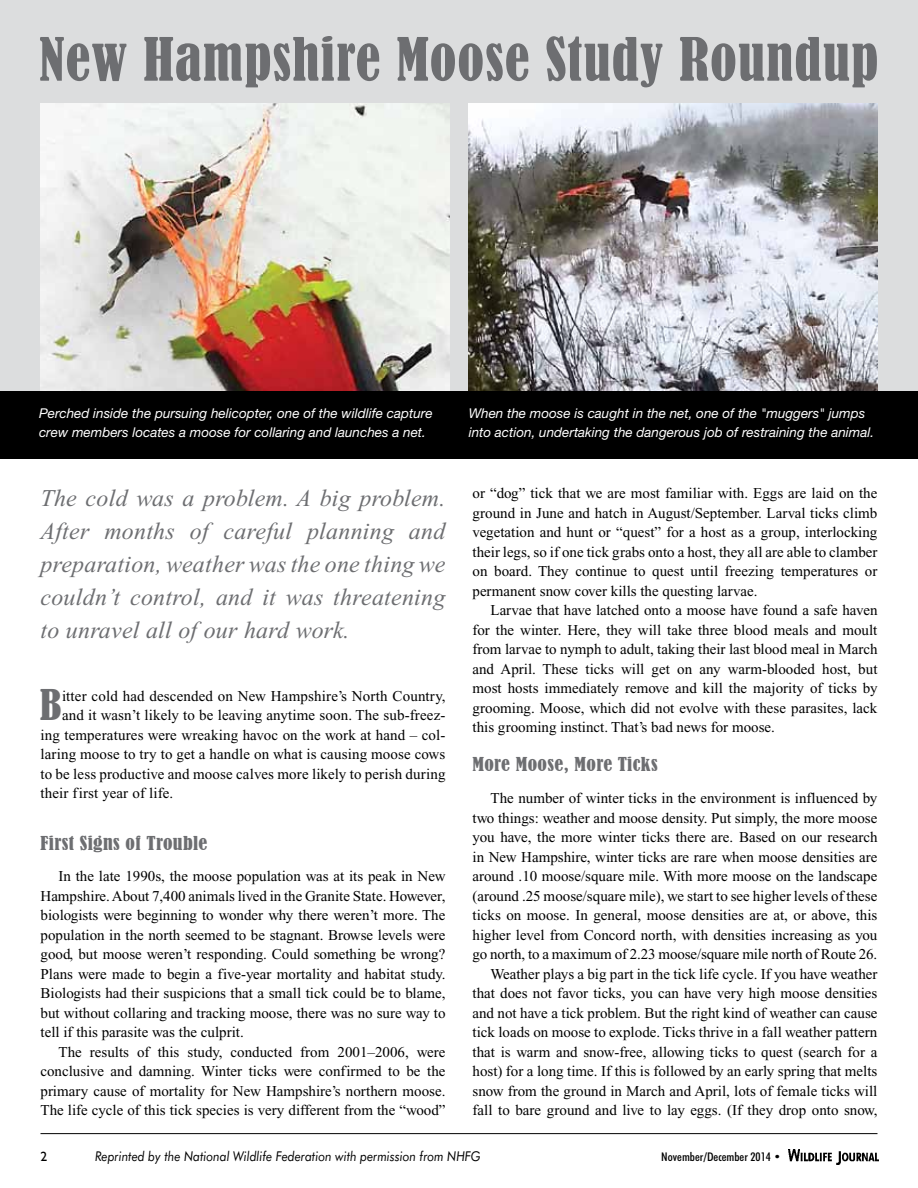
<style>
.page{position:relative;width:918px;height:1188px;background:#fff}
.page>*{position:absolute;margin:0;border:0;box-sizing:border-box;transform-origin:0 0}
.t1{font:condensed 55.5px "Bernard";letter-spacing:.02em;color:#6d6e71}
.t2{font:condensed 39.75px "Bernard";color:#6d6e71}
.t3{font:italic 24px/33px "Times New Roman";letter-spacing:.01em;color:#6d6e71;text-align:justify}
.t4{font:condensed 18px "Bernard";letter-spacing:.02em;color:#6d6e71;scale:1.1 1}
.t5{font:15px/19.5px "Times New Roman";color:#000;text-align:justify}
.t6{font:italic 13.5px/18.8px "Helvetica Neue LT Std";color:#fff}
.t7{font:italic 13.5px "Futura BT";color:#000;scale:.9 1}
.t8{font:13.5px "Humanist 521 BT";color:#000}
.t9{font:500 condensed 12px "Futura BT";color:#000;scale:1.1 1}
</style>
<div class="page">
<hr style="left:40px;top:1133px;width:838px;height:1px;background:#000">
<img style="left:789px;top:1149px;width:90px;height:16px">
<div style="left:0;top:0;width:918px;height:458px;background:#dcddde"></div>
<img style="left:41px;top:103px;width:408px;height:288px">
<img style="left:469px;top:103px;width:409px;height:288px">
<div style="left:0;top:391px;width:918px;height:67px;background:#000"></div>
<h1 class="t1" style="left:39px;top:27px;width:841px">New Hampshire Moose Study Roundup</h1>
<p class="t6" style="left:39px;top:404px;width:395px">Perched inside the pursuing helicopter, one of the wildlife capture crew members locates a moose for collaring and launches a net.</p>
<h3 class="t3" style="left:40px;top:481px;width:407px">The cold was a problem. A big problem.<br>After months of careful planning and preparation, weather was the one thing we couldn’t control, and it was threatening to unravel all of our hard work.</h3>
<h2 class="t2" style="left:40px;top:682px;width:23px">B</h2>
<p class="t5" style="left:62px;top:686px;width:385px">itter cold had descended on New Hampshire’s North Country,</p>
<p class="t5" style="left:62px;top:705px;width:385px">and it wasn’t likely to be leaving anytime soon. The sub-freez-</p>
<p class="t5" style="left:41px;top:725px;width:406px">ing temperatures were wreaking havoc on the work at hand – col-</p>
<p class="t5" style="left:41px;top:744px;width:406px">laring moose to try to get a handle on what is causing moose cows</p>
<p class="t5" style="left:41px;top:764px;width:407px">to be less productive and moose calves more likely to perish during</p>
<p class="t5" style="left:41px;top:783px;width:134px">their first year of life.</p>
<p class="t4" style="left:40px;top:832px;width:153px">First Signs of Trouble</p>
<p class="t5" style="left:41px;top:867px;width:407px;text-indent:18px">In the late 1990s, the moose population was at its peak in New Hampshire. About 7,400 animals lived in the Granite State. However, biologists were beginning to wonder why there weren’t more. The population in the north seemed to be stagnant. Browse levels were good, but moose weren’t responding. Could something be wrong?<br>Plans were made to begin a five-year mortality and habitat study.<br>Biologists had their suspicions that a small tick could be to blame, but without collaring and tracking moose, there was no sure way to tell if this parasite was the culprit.</p>
<p class="t5" style="left:41px;top:1042px;width:407px;text-indent:18px">The results of this study, conducted from 2001–2006, were conclusive and damning. Winter ticks were confirmed to be the primary cause of mortality for New Hampshire’s northern moose.<br>The life cycle of this tick species is very different from the “wood”</p>
<p class="t6" style="left:469px;top:404px;width:407px">When the moose is caught in the net, one of the "muggers" jumps into action, undertaking the dangerous job of restraining the animal.</p>
<p class="t5" style="left:473px;top:484px;width:407px">or “dog” tick that we are most familiar with. Eggs are laid on the ground in June and hatch in August/September. Larval ticks climb vegetation and hunt or “quest” for a host as a group, interlocking their legs, so if one tick grabs onto a host, they all are able to clamber on board. They continue to quest until freezing temperatures or permanent snow cover kills the questing larvae.</p>
<p class="t5" style="left:473px;top:601px;width:407px;text-indent:18px">Larvae that have latched onto a moose have found a safe haven for the winter. Here, they will take three blood meals and moult from larvae to nymph to adult, taking their last blood meal in March and April. These ticks will get on any warm-blooded host, but most hosts immediately remove and kill the majority of ticks by grooming. Moose, which did not evolve with these parasites, lack this grooming instinct. That’s bad news for moose.</p>
<p class="t4" style="left:472px;top:754px;width:170px">More Moose, More Ticks</p>
<p class="t5" style="left:473px;top:789px;width:407px;text-align:right">The number of winter ticks in the environment is influenced by two things: weather and moose density. Put simply, the more moose you have, the more winter ticks there are. Based on our research in New Hampshire, winter ticks are rare when moose densities are around .10 moose/square mile. With more moose on the landscape (around .25 moose/square mile), we start to see higher levels of these ticks on moose. In general, moose densities are at, or above, this higher level from Concord north, with densities increasing as you go north, to a maximum of 2.23 moose/square mile north of Route 26.<br>Weather plays a big part in the tick life cycle. If you have weather that does not favor ticks, you can have very high moose densities and not have a tick problem. But the right kind of weather can cause tick loads on moose to explode. Ticks thrive in a fall weather pattern that is warm and snow-free, allowing ticks to quest (search for a host) for a long time. If this is followed by an early spring that melts snow from the ground in March and April, lots of female ticks will fall to bare ground and live to lay eggs. (If they drop onto snow,</p>
<p class="t8" style="left:40px;top:1148px;width:8px">2</p>
<p class="t7" style="left:95px;top:1148px;width:430px">Reprinted by the National Wildlife Federation with permission from NHFG</p>
<p class="t9" style="left:661px;top:1149px;width:110px">November/December 2014 •</p>
</div>
